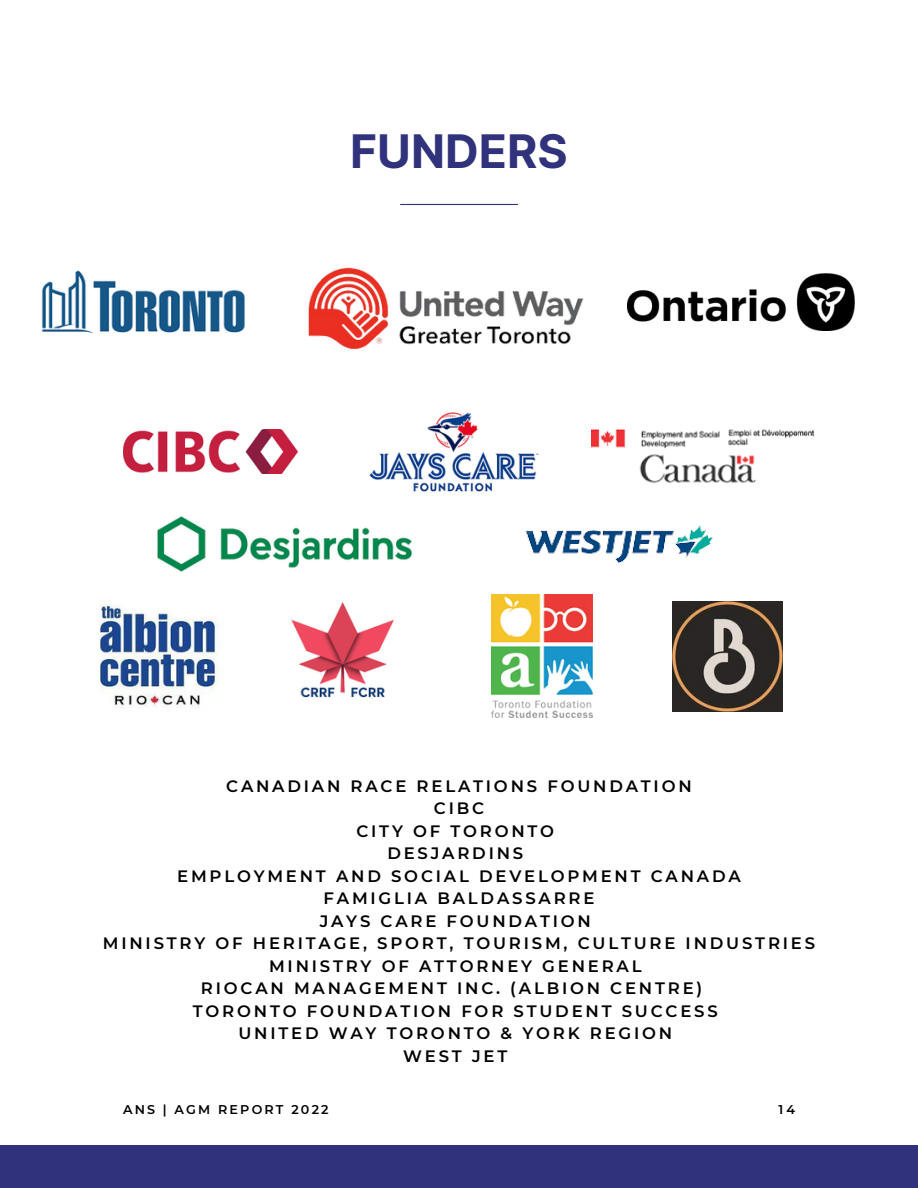
<style>
.page{position:relative;width:918px;height:1188px;background:#fff}
.page>*{position:absolute;margin:0;border:0;box-sizing:border-box;transform-origin:0 0}
.t1{font:700 46.35px "Inter";color:#30327b}
.t2{font:600 16.5px "Montserrat";letter-spacing:.17em;color:#000}
.t3{font:600 12.75px "Montserrat";letter-spacing:.17em;color:#000001}
</style>
<div class="page">
<hr style="left:401px;top:204px;width:117px;height:1px;background:#30327b">
<div style="left:0;top:1145px;width:918px;height:43px;background:#30327b"></div>
<img style="left:41px;top:270px;width:204px;height:64px">
<img style="left:123px;top:430px;width:174px;height:44px">
<img style="left:291px;top:602px;width:103px;height:96px">
<img style="left:592px;top:429px;width:223px;height:18px">
<img style="left:157px;top:516px;width:254px;height:56px">
<img style="left:672px;top:601px;width:110px;height:111px">
<img style="left:369px;top:412px;width:109px;height:80px">
<img style="left:628px;top:273px;width:227px;height:58px">
<img style="left:100px;top:599px;width:119px;height:109px">
<img style="left:308px;top:267px;width:276px;height:83px">
<img style="left:492px;top:642px;width:100px;height:75px">
<img style="left:473px;top:447px;width:293px;height:195px">
<p class="t1" style="left:350px;top:124px;width:219px">FUNDERS</p>
<p class="t2" style="left:226px;top:776px;width:467px">CANADIAN RACE RELATIONS FOUNDATION</p>
<p class="t2" style="left:434px;top:798px;width:52px">CIBC</p>
<p class="t2" style="left:356px;top:821px;width:199px">CITY OF TORONTO</p>
<p class="t2" style="left:387px;top:843px;width:137px">DESJARDINS</p>
<p class="t2" style="left:177px;top:866px;width:565px">EMPLOYMENT AND SOCIAL DEVELOPMENT CANADA</p>
<p class="t2" style="left:324px;top:888px;width:272px">FAMIGLIA BALDASSARRE</p>
<p class="t2" style="left:320px;top:911px;width:273px">JAYS CARE FOUNDATION</p>
<p class="t2" style="left:103px;top:933px;width:714px">MINISTRY OF HERITAGE, SPORT, TOURISM, CULTURE INDUSTRIES</p>
<p class="t2" style="left:269px;top:956px;width:374px">MINISTRY OF ATTORNEY GENERAL</p>
<p class="t2" style="left:201px;top:978px;width:503px">RIOCAN MANAGEMENT INC. (ALBION CENTRE)</p>
<p class="t2" style="left:193px;top:1001px;width:526px">TORONTO FOUNDATION FOR STUDENT SUCCESS</p>
<p class="t2" style="left:238px;top:1023px;width:435px">UNITED WAY TORONTO &amp; YORK REGION</p>
<p class="t2" style="left:403px;top:1046px;width:106px">WEST JET</p>
<p class="t3" style="left:123px;top:1102px;width:207px">ANS | AGM REPORT 2022</p>
<p class="t3" style="left:778px;top:1102px;width:18px">14</p>
</div>
